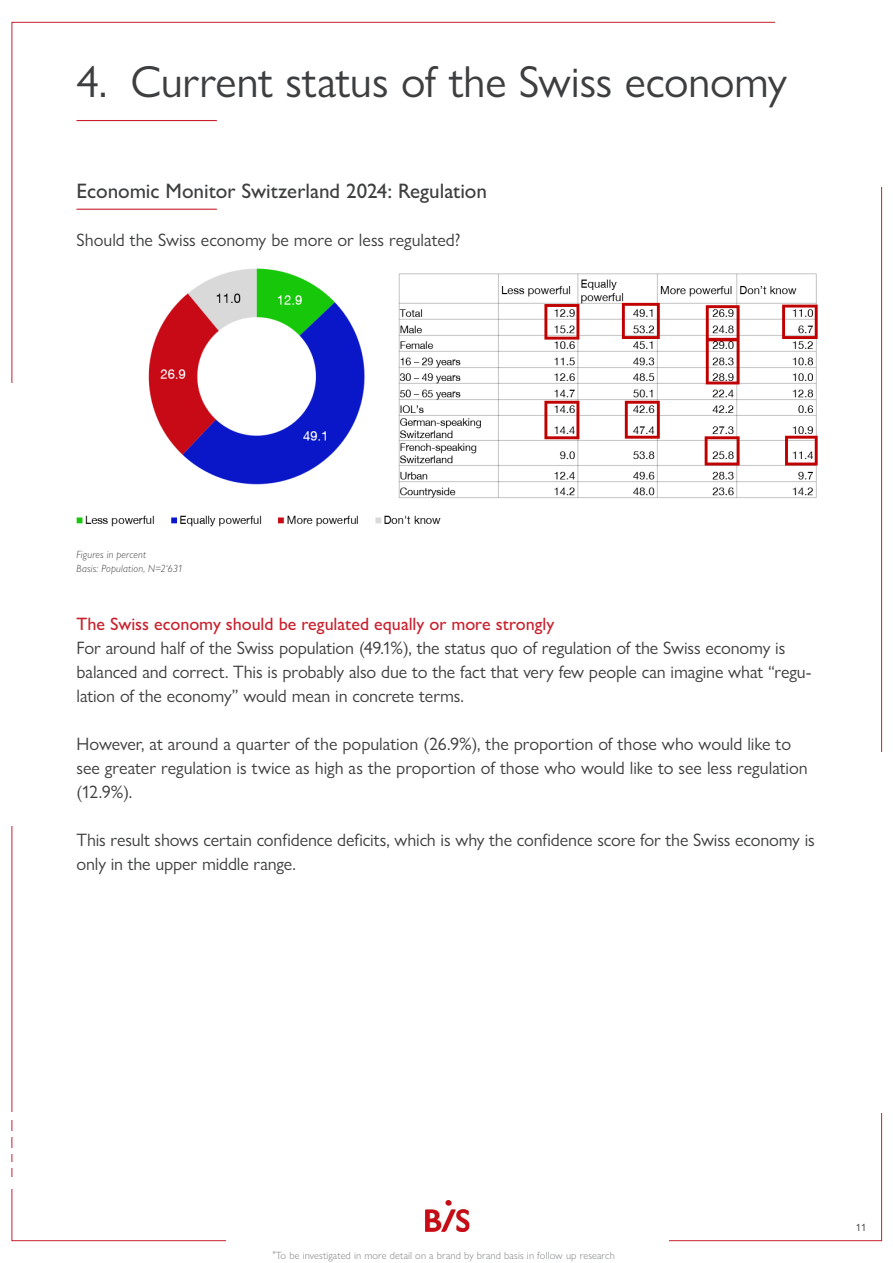
<style>
.page{position:relative;width:893px;height:1263px;background:#fff}
.page>*{position:absolute;margin:0;border:0;box-sizing:border-box;transform-origin:0 0}
.t1{font:45px "Gill Sans Nova";letter-spacing:-.01em;color:#3c3e40}
.t2{font:500 21px "Gill Sans Nova";letter-spacing:-.005em;color:#3c3e40}
.t3{font:18px/24px "Gill Sans Nova";letter-spacing:-.005em;color:#3c3e40}
.t4{font:500 18px "Gill Sans Nova";color:#c9202d}
.t5{font:300 10.5px "Gill Sans Nova";letter-spacing:.01em;color:#7c7f80}
.t6{font:italic 300 10.5px/13.5px "Gill Sans Nova";letter-spacing:.02em;color:#3c3e40}
.t7{font:10.5px "Gill Sans Nova";color:#3c3e40}
</style>
<div class="page">
<img style="left:426px;top:1212px;width:44px;height:20px">
<img style="left:426px;top:1200px;width:43px;height:31px">
<hr style="left:77px;top:209px;width:140px;height:1px;background:#c9202d">
<hr style="left:77px;top:120px;width:140px;height:1px;background:#c9202d">
<img style="left:76px;top:268px;width:365px;height:259px">
<img style="left:388px;top:268px;width:430px;height:238px">
<h1 class="t1" style="left:77px;top:54px;width:712px">4. Current status of the Swiss economy</h1>
<p class="t2" style="left:77px;top:178px;width:412px">Economic Monitor Switzerland 2024: Regulation</p>
<p class="t3" style="left:77px;top:228px;width:385px">Should the Swiss economy be more or less regulated?</p>
<p class="t6" style="left:77px;top:548px;width:108px">Figures in percent<br>Basis: Population, N=2‘631</p>
<p class="t4" style="left:77px;top:613px;width:479px">The Swiss economy should be regulated equally or more strongly</p>
<p class="t3" style="left:77px;top:636px;width:736px">For around half of the Swiss population (49.1%), the status quo of regulation of the Swiss economy is balanced and correct. This is probably also due to the fact that very few people can imagine what “regu&shy;lation of the economy” would mean in concrete terms.</p>
<p class="t3" style="left:77px;top:732px;width:733px">However, at around a quarter of the population (26.9%), the proportion of those who would like to see greater regulation is twice as high as the proportion of those who would like to see less regulation (12.9%).</p>
<p class="t3" style="left:77px;top:828px;width:740px">This result shows certain confidence deficits, which is why the confidence score for the Swiss economy is only in the upper middle range.</p>
<p class="t5" style="left:272px;top:1248px;width:344px"><sup>*</sup>To be investigated in more detail on a brand by brand basis in follow up research</p>
<p class="t7" style="left:856px;top:1221px;width:12px">11</p>
</div>
